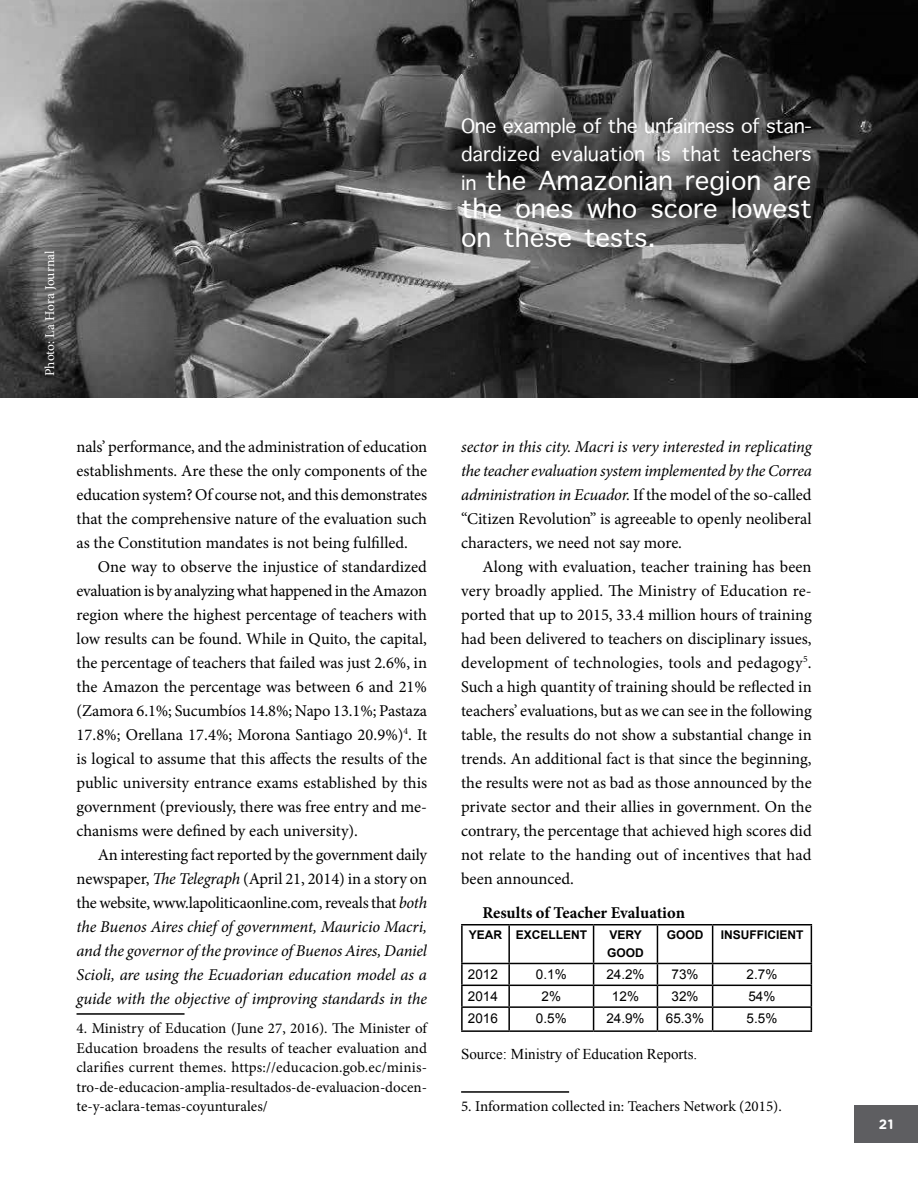
<style>
.page{position:relative;width:918px;height:1188px;background:#fff}
.page>*{position:absolute;margin:0;border:0;box-sizing:border-box;transform-origin:0 0}
.t1{font:36px "Apple Symbols";color:#fff}
.t2{font:27px "Apple Symbols";color:#fff}
.t3{font:16.5px/24px "Minion Pro";color:#000;text-align:justify}
.t4{font:italic 16.5px/24px "Minion Pro";letter-spacing:-.015em;color:#000;text-align:justify}
.t5{font:700 16.5px "Minion Pro";color:#000}
.t6{font:15px/19.5px "Minion Pro";letter-spacing:-.005em;color:#000;text-align:justify}
.t7{font:15px "Times New Roman";color:#000}
.t8{font:13.5px "Arial";color:#000}
.t9{font:13.5px "Minion Pro";letter-spacing:-.005em;color:#fff}
.t10{font:700 13.5px "Gotham Rounded";color:#fff}
.t11{font:700 12px/18px "Arial";color:#000}
.s1{font-style:normal}
</style>
<div class="page">
<div style="left:854px;top:1105px;width:64px;height:38px;background:#5e5e61"></div>
<svg style="left:0;top:0;width:918px;height:398px;background:#4d4d4d"></svg>
<hr style="left:77px;top:1013px;width:108px;height:2px;background:#000">
<hr style="left:461px;top:924px;width:48px;height:2px;background:#000">
<hr style="left:461px;top:926px;width:2px;height:37px;background:#000">
<hr style="left:509px;top:924px;width:85px;height:2px;background:#000">
<hr style="left:508px;top:926px;width:2px;height:37px;background:#000">
<hr style="left:594px;top:924px;width:63px;height:2px;background:#000">
<hr style="left:593px;top:926px;width:1px;height:37px;background:#000">
<hr style="left:657px;top:924px;width:56px;height:2px;background:#000">
<hr style="left:657px;top:926px;width:1px;height:37px;background:#000">
<hr style="left:713px;top:924px;width:99px;height:2px;background:#000">
<hr style="left:712px;top:926px;width:1px;height:37px;background:#000">
<hr style="left:811px;top:926px;width:1px;height:37px;background:#000">
<hr style="left:461px;top:963px;width:48px;height:1px;background:#000">
<hr style="left:461px;top:964px;width:2px;height:21px;background:#000">
<hr style="left:509px;top:963px;width:85px;height:1px;background:#000">
<hr style="left:508px;top:964px;width:2px;height:21px;background:#000">
<hr style="left:594px;top:963px;width:63px;height:1px;background:#000">
<hr style="left:657px;top:963px;width:56px;height:1px;background:#000">
<hr style="left:713px;top:963px;width:99px;height:1px;background:#000">
<hr style="left:461px;top:985px;width:48px;height:1px;background:#000">
<hr style="left:461px;top:986px;width:2px;height:20px;background:#000">
<hr style="left:509px;top:985px;width:85px;height:1px;background:#000">
<hr style="left:508px;top:986px;width:2px;height:20px;background:#000">
<hr style="left:594px;top:985px;width:63px;height:1px;background:#000">
<hr style="left:657px;top:985px;width:56px;height:1px;background:#000">
<hr style="left:713px;top:985px;width:99px;height:1px;background:#000">
<hr style="left:461px;top:1006px;width:48px;height:2px;background:#000">
<hr style="left:461px;top:1008px;width:2px;height:22px;background:#000">
<hr style="left:509px;top:1006px;width:85px;height:2px;background:#000">
<hr style="left:508px;top:1008px;width:2px;height:22px;background:#000">
<hr style="left:594px;top:1006px;width:63px;height:2px;background:#000">
<svg style="left:593px;top:964px;width:1px;height:66px"></svg>
<hr style="left:657px;top:1006px;width:56px;height:2px;background:#000">
<svg style="left:657px;top:964px;width:1px;height:66px"></svg>
<hr style="left:713px;top:1006px;width:99px;height:2px;background:#000">
<svg style="left:712px;top:964px;width:1px;height:66px"></svg>
<svg style="left:811px;top:964px;width:1px;height:66px"></svg>
<hr style="left:461px;top:1030px;width:48px;height:2px;background:#000">
<hr style="left:509px;top:1030px;width:85px;height:2px;background:#000">
<hr style="left:594px;top:1030px;width:63px;height:2px;background:#000">
<hr style="left:657px;top:1030px;width:56px;height:2px;background:#000">
<hr style="left:713px;top:1030px;width:99px;height:2px;background:#000">
<hr style="left:461px;top:1091px;width:108px;height:2px;background:#000">
<svg style="left:462px;top:118px;width:12px;height:15px"></svg>
<svg style="left:486px;top:122px;width:10px;height:11px"></svg>
<svg style="left:504px;top:122px;width:72px;height:15px"></svg>
<svg style="left:595px;top:118px;width:6px;height:15px"></svg>
<svg style="left:617px;top:118px;width:20px;height:15px"></svg>
<svg style="left:667px;top:118px;width:27px;height:15px"></svg>
<svg style="left:706px;top:122px;width:9px;height:11px"></svg>
<svg style="left:753px;top:118px;width:7px;height:15px"></svg>
<svg style="left:785px;top:122px;width:8px;height:11px"></svg>
<svg style="left:805px;top:126px;width:6px;height:2px"></svg>
<svg style="left:462px;top:146px;width:77px;height:16px"></svg>
<svg style="left:552px;top:151px;width:9px;height:11px"></svg>
<svg style="left:574px;top:151px;width:8px;height:11px"></svg>
<svg style="left:600px;top:151px;width:9px;height:11px"></svg>
<svg style="left:620px;top:147px;width:1px;height:14px"></svg>
<svg style="left:658px;top:147px;width:2px;height:14px"></svg>
<svg style="left:692px;top:146px;width:19px;height:16px"></svg>
<svg style="left:538px;top:170px;width:68px;height:20px"></svg>
<svg style="left:640px;top:170px;width:17px;height:20px"></svg>
<svg style="left:774px;top:175px;width:36px;height:15px"></svg>
<svg style="left:474px;top:198px;width:27px;height:21px"></svg>
<svg style="left:547px;top:204px;width:12px;height:15px"></svg>
<svg style="left:587px;top:198px;width:33px;height:20px"></svg>
<svg style="left:665px;top:204px;width:12px;height:15px"></svg>
<svg style="left:695px;top:204px;width:21px;height:15px"></svg>
<svg style="left:753px;top:204px;width:33px;height:15px"></svg>
<svg style="left:517px;top:227px;width:26px;height:20px"></svg>
<svg style="left:559px;top:232px;width:12px;height:15px"></svg>
<svg style="left:597px;top:232px;width:12px;height:15px"></svg>
<svg style="left:741px;top:146px;width:70px;height:16px"></svg>
<svg style="left:463px;top:170px;width:62px;height:20px"></svg>
<svg style="left:687px;top:170px;width:73px;height:26px;background:#313131"></svg>
<p class="t9" style="left:41px;top:376px;width:127px;rotate:-90deg">Photo: La Hora Journal</p>
<p class="t3" style="left:77px;top:435px;width:352px">nals’ performance, and the administration of education establishments. Are these the only components of the education system? Of course not, and this demonstrates that the comprehensive nature of the evaluation such as the Constitution mandates is not being fulfilled.</p>
<p class="t3" style="left:77px;top:555px;width:352px;text-indent:21px">One way to observe the injustice of standardized evaluation is by analyzing what happened in the Amazon region where the highest percentage of teachers with low results can be found. While in Quito, the capital, the percentage of teachers that failed was just 2.6%, in the Amazon the percentage was between 6 and 21% (Zamora 6.1%; Sucumbíos 14.8%; Napo 13.1%; Pastaza 17.8%; Orellana 17.4%; Morona Santiago 20.9%)<sup>4</sup>. It is logical to assume that this affects the results of the public university entrance exams established by this government (previously, there was free entry and me&shy;chanisms were defined by each university).</p>
<p class="t4" style="left:77px;top:843px;width:352px;text-indent:21px"><span class="s1">An interesting fact reported by the government daily newspaper,</span> The Telegraph <span class="s1">(April 21, 2014) in a story on the website, www.lapoliticaonline.com, reveals that</span> both the Buenos Aires chief of government, Mauricio Macri, and the governor of the province of Buenos Aires, Daniel Scioli, are using the Ecuadorian education model as a guide with the objective of improving standards in the</p>
<p class="t6" style="left:77px;top:1019px;width:352px">4. Ministry of Education (June 27, 2016). The Minister of Education broadens the results of teacher evaluation and clarifies current themes. https://educacion.gob.ec/minis&shy;tro-de-educacion-amplia-resultados-de-evaluacion-docen&shy;te-y-aclara-temas-coyunturales/</p>
<h2 class="t2" style="left:475px;top:107px;width:13px">■</h2>
<h2 class="t2" style="left:561px;top:107px;width:245px">● □ ▼ ◆■ ■ ▲▲ □ ▲▼ ■</h2>
<h2 class="t2" style="left:562px;top:135px;width:180px">❖●◆▼□■ ▲ ▼ ▼ ▼</h2>
<h1 class="t1" style="left:608px;top:155px;width:67px">□■ ■</h1>
<h1 class="t1" style="left:461px;top:184px;width:114px">▼ □■ ▲</h1>
<h1 class="t1" style="left:622px;top:184px;width:191px">□ ▲ □ ●□ ▲▼</h1>
<h1 class="t1" style="left:461px;top:212px;width:188px">□■ ▼ ▲ ▼ ▲▼▲</h1>
<p class="t4" style="left:461px;top:435px;width:352px">sector in this city. Macri is very interested in replicating the teacher evaluation system implemented by the Correa administration in Ecuador. <span class="s1">If the model of the so-called “Citizen Revolution” is agreeable to openly neoliberal characters, we need not say more.</span></p>
<p class="t3" style="left:461px;top:555px;width:352px;text-indent:21px">Along with evaluation, teacher training has been very broadly applied. The Ministry of Education re&shy;ported that up to 2015, 33.4 million hours of training had been delivered to teachers on disciplinary issues, development of technologies, tools and pedagogy<sup>5</sup>.<br>Such a high quantity of training should be reflected in teachers’ evaluations, but as we can see in the following table, the results do not show a substantial change in trends. An additional fact is that since the beginning, the results were not as bad as those announced by the private sector and their allies in government. On the contrary, the percentage that achieved high scores did not relate to the handing out of incentives that had been announced.</p>
<p class="t5" style="left:482px;top:901px;width:204px">Results of Teacher Evaluation</p>
<p class="t11" style="left:469px;top:927px;width:120px">YEAR EXCELLENT</p>
<p class="t11" style="left:607px;top:927px;width:38px">VERY<br>GOOD</p>
<p class="t11" style="left:667px;top:927px;width:38px">GOOD</p>
<p class="t11" style="left:721px;top:927px;width:84px">INSUFFICIENT</p>
<p class="t8" style="left:468px;top:966px;width:32px">2012</p>
<p class="t8" style="left:536px;top:966px;width:32px">0.1%</p>
<p class="t8" style="left:606px;top:966px;width:40px">24.2%</p>
<p class="t8" style="left:672px;top:966px;width:29px">73%</p>
<p class="t8" style="left:747px;top:966px;width:32px">2.7%</p>
<p class="t8" style="left:468px;top:988px;width:32px">2014</p>
<p class="t8" style="left:542px;top:988px;width:21px">2%</p>
<p class="t8" style="left:612px;top:988px;width:29px">12%</p>
<p class="t8" style="left:672px;top:988px;width:29px">32%</p>
<p class="t8" style="left:748px;top:988px;width:29px">54%</p>
<p class="t8" style="left:468px;top:1009px;width:32px">2016</p>
<p class="t8" style="left:536px;top:1009px;width:32px">0.5%</p>
<p class="t8" style="left:606px;top:1009px;width:40px">24.9%</p>
<p class="t8" style="left:666px;top:1009px;width:40px">65.3%</p>
<p class="t8" style="left:747px;top:1009px;width:32px">5.5%</p>
<p class="t7" style="left:461px;top:1044px;width:238px">Source: Ministry of Education Reports.</p>
<p class="t6" style="left:461px;top:1097px;width:322px">5. Information collected in: Teachers Network (2015).</p>
<p class="t10" style="left:879px;top:1114px;width:16px">21</p>
</div>
